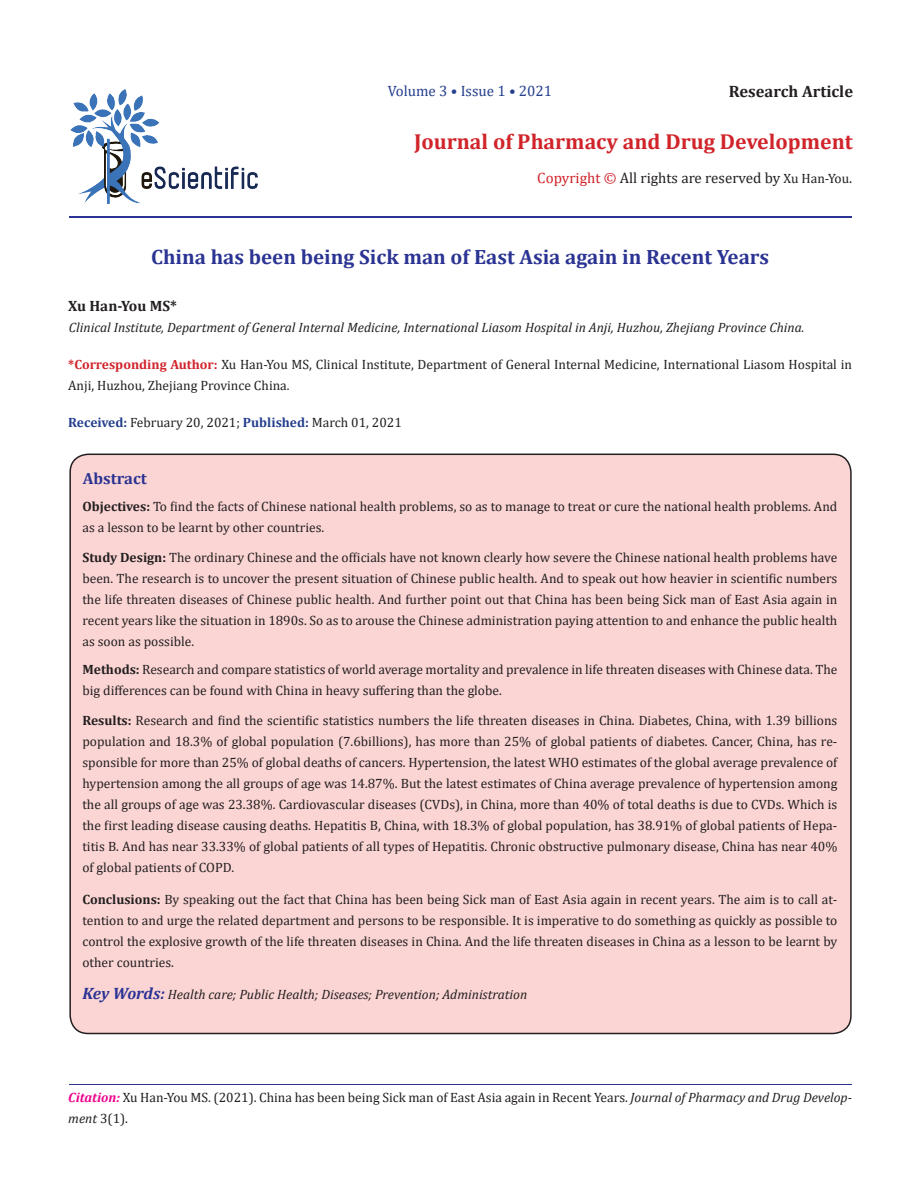
<style>
.page{position:relative;width:918px;height:1188px;background:#fff}
.page>*{position:absolute;margin:0;border:0;box-sizing:border-box;transform-origin:0 0}
.t1{font:700 21.75px "Cambria";color:#d1232a}
.t2{font:700 20.85px "Cambria";color:#2b3393}
.t3{font:700 16.5px "Cambria";color:#231f20}
.t4{font:700 16.35px "Cambria";color:#2b3393}
.t5{font:15px "Cambria";color:#231f20}
.t6{font:15px "Cambria";color:#253f8e}
.t7{font:700 15px "Cambria";color:#231f20}
.t8{font:13.5px/21px "Cambria";color:#231f20}
.t9{font:italic 13.5px "Cambria";color:#231f20}
.s1{color:#d1232a}
.s2{font-size:13.5px}
.s3{font-weight:700;font-size:13.35px;color:#d1232a}
.s4{font-weight:700;color:#253f8e}
.s5{font-weight:700}
.s6{font-weight:700;font-size:16.5px;color:#2b3393}
.s7{font-weight:700;font-style:italic;color:#ed028c}
.s8{font-style:italic}
</style>
<div class="page">
<div style="left:70px;top:454px;width:781px;height:580px;background:#fbd5d4;border-radius:18px"></div>
<img style="left:70px;top:89px;width:187px;height:114px">
<hr style="left:69px;top:216px;width:782px;height:2px;background:#2b3393">
<hr style="left:69px;top:1084px;width:782px;height:1px;background:#2b3393">
<p class="t6" style="left:388px;top:82px;width:166px">Volume 3 • Issue 1 • 2021</p>
<p class="t3" style="left:729px;top:80px;width:126px">Research Article</p>
<h1 class="t1" style="left:414px;top:126px;width:440px">Journal of Pharmacy and Drug Development</h1>
<p class="t5" style="left:537px;top:169px;width:317px"><span class="s1">Copyright ©</span> All rights are reserved by <span class="s2">Xu Han-You</span>.</p>
<h2 class="t2" style="left:151px;top:242px;width:620px">China has been being Sick man of East Asia again in Recent Years</h2>
<p class="t7" style="left:68px;top:295px;width:110px">Xu Han-You MS*</p>
<p class="t9" style="left:69px;top:318px;width:737px">Clinical Institute, Department of General Internal Medicine, International Liasom Hospital in Anji, Huzhou, Zhejiang Province China.</p>
<p class="t8" style="left:68px;top:354px;width:785px"><span class="s3">*Corresponding Author:</span> Xu Han-You MS, Clinical Institute, Department of General Internal Medicine, International Liasom Hospital in<br>Anji, Huzhou, Zhejiang Province China.</p>
<p class="t8" style="left:68px;top:412px;width:335px"><span class="s4">Received:</span> February 20, 2021; <span class="s4">Published:</span> March 01, 2021</p>
<p class="t4" style="left:83px;top:467px;width:65px">Abstract</p>
<p class="t8" style="left:82px;top:495px;width:756px"><span class="s5">Objectives:</span> To find the facts of Chinese national health problems, so as to manage to treat or cure the national health problems. And as a lesson to be learnt by other countries.</p>
<p class="t8" style="left:82px;top:546px;width:757px;text-align:justify"><span class="s5">Study Design:</span> The ordinary Chinese and the officials have not known clearly how severe the Chinese national health problems have been. The research is to uncover the present situation of Chinese public health. And to speak out how heavier in scientific numbers the life threaten diseases of Chinese public health. And further point out that China has been being Sick man of East Asia again in recent years like the situation in 1890s. So as to arouse the Chinese administration paying attention to and enhance the public health as soon as possible.</p>
<p class="t8" style="left:82px;top:659px;width:756px"><span class="s5">Methods:</span> Research and compare statistics of world average mortality and prevalence in life threaten diseases with Chinese data. The big differences can be found with China in heavy suffering than the globe.</p>
<p class="t8" style="left:82px;top:710px;width:757px;text-align:justify"><span class="s5">Results:</span> Research and find the scientific statistics numbers the life threaten diseases in China. Diabetes, China, with 1.39 billions population and 18.3% of global population (7.6billions), has more than 25% of global patients of diabetes. Cancer, China, has re&shy;sponsible for more than 25% of global deaths of cancers. Hypertension, the latest WHO estimates of the global average prevalence of hypertension among the all groups of age was 14.87%. But the latest estimates of China average prevalence of hypertension among the all groups of age was 23.38%. Cardiovascular diseases (CVDs), in China, more than 40% of total deaths is due to CVDs. Which is the first leading disease causing deaths. Hepatitis B, China, with 18.3% of global population, has 38.91% of global patients of Hepa&shy;titis B. And has near 33.33% of global patients of all types of Hepatitis. Chronic obstructive pulmonary disease, China has near 40% of global patients of COPD.</p>
<p class="t8" style="left:82px;top:888px;width:757px;text-align:justify"><span class="s5">Conclusions:</span> By speaking out the fact that China has been being Sick man of East Asia again in recent years. The aim is to call at&shy;tention to and urge the related department and persons to be responsible. It is imperative to do something as quickly as possible to control the explosive growth of the life threaten diseases in China. And the life threaten diseases in China as a lesson to be learnt by other countries.</p>
<p class="t9" style="left:82px;top:985px;width:446px"><span class="s6">Key Words:</span> Health care; Public Health; Diseases; Prevention; Administration</p>
<p class="t8" style="left:68px;top:1087px;width:785px"><span class="s7">Citation:</span> Xu Han-You MS. (2021). China has been being Sick man of East Asia again in Recent Years. <span class="s8">Journal of Pharmacy and Drug Develop&shy;ment</span> 3(1).</p>
</div>
